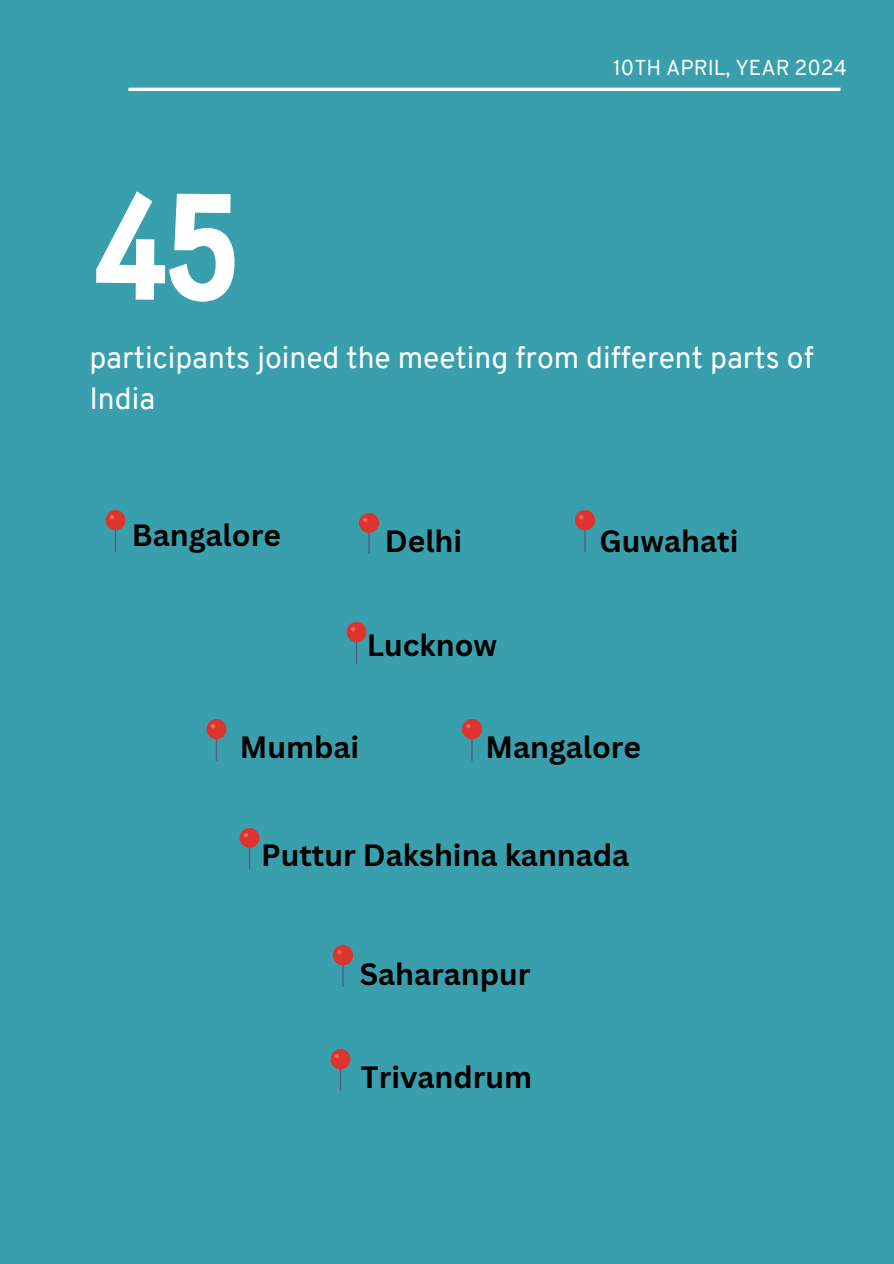
<style>
.page{position:relative;width:894px;height:1264px;background:#fff}
.page>*{position:absolute;margin:0;border:0;box-sizing:border-box;transform-origin:0 0}
.t1{font:700 151.65px "Cloud Cond";color:#fefefe}
.t2{font:700 30px "Canva Sans";color:#000}
.t3{font:30px/41.7px "Overpass";color:#fff}
.t4{font:21px "Overpass";color:#fff}
</style>
<div class="page">
<div style="left:0;top:0;width:893px;height:1263px;background:#399fad"></div>
<hr style="left:128px;top:88px;width:712px;height:3px;background:#fff">
<img style="left:461px;top:719px;width:22px;height:41px">
<img style="left:206px;top:719px;width:21px;height:41px">
<img style="left:358px;top:513px;width:22px;height:40px">
<img style="left:105px;top:511px;width:21px;height:40px">
<img style="left:574px;top:511px;width:22px;height:40px">
<img style="left:330px;top:1049px;width:21px;height:41px">
<img style="left:332px;top:945px;width:22px;height:41px">
<img style="left:239px;top:828px;width:21px;height:40px">
<img style="left:346px;top:623px;width:21px;height:40px">
<p class="t1" style="left:94px;top:189px;width:146px">45</p>
<h1 class="t4" style="left:613px;top:59px;width:235px">10TH APRIL, YEAR 2024</h1>
<p class="t3" style="left:89px;top:339px;width:725px">participants joined the meeting from different parts of<br>India</p>
<h1 class="t2" style="left:132px;top:514px;width:150px">Bangalore</h1>
<p class="t2" style="left:385px;top:519px;width:79px">Delhi</p>
<h1 class="t2" style="left:599px;top:519px;width:140px">Guwahati</h1>
<p class="t2" style="left:366px;top:624px;width:132px">Lucknow</p>
<h1 class="t2" style="left:240px;top:726px;width:121px">Mumbai</h1>
<p class="t2" style="left:485px;top:726px;width:157px">Mangalore</p>
<p class="t2" style="left:261px;top:833px;width:369px">Puttur Dakshina kannada</p>
<p class="t2" style="left:359px;top:952px;width:172px">Saharanpur</p>
<h1 class="t2" style="left:361px;top:1055px;width:173px">Trivandrum</h1>
</div>
